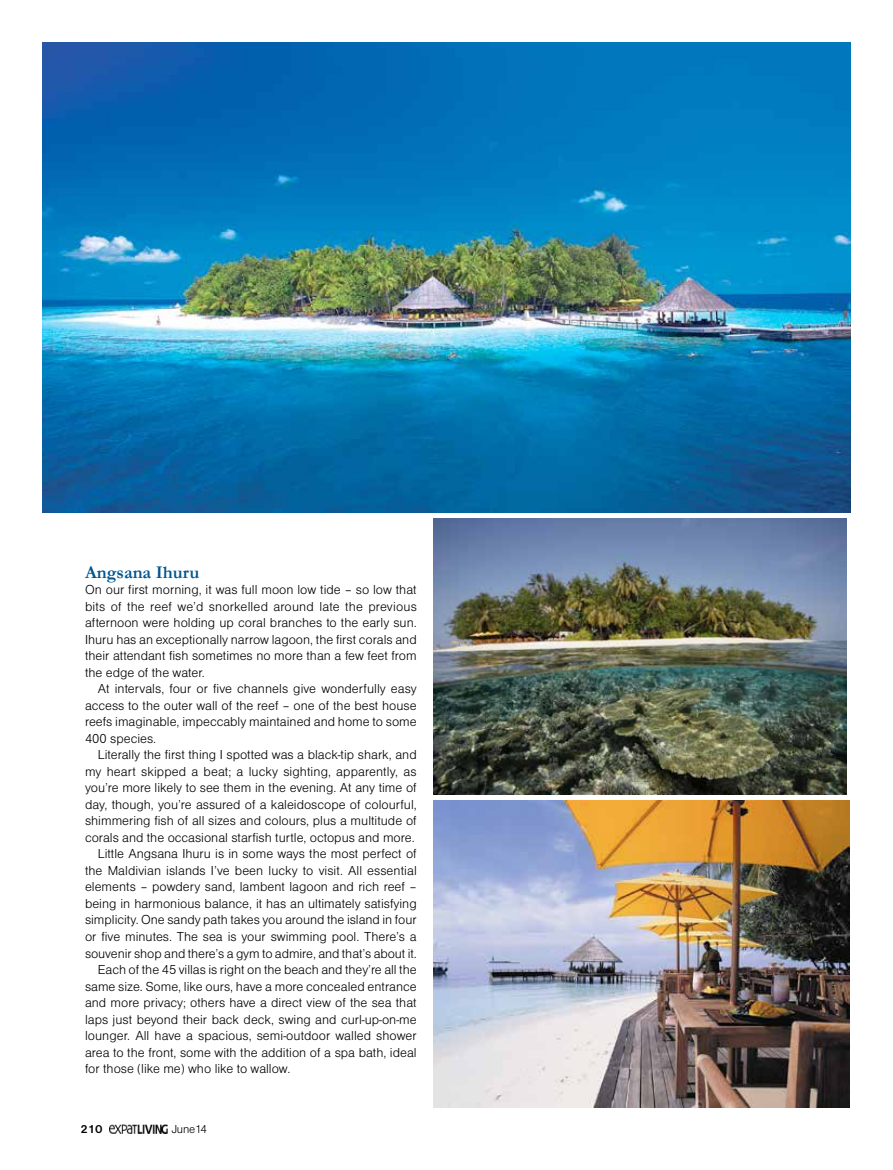
<style>
.page{position:relative;width:893px;height:1170px;background:#fff}
.page>*{position:absolute;margin:0;border:0;box-sizing:border-box;transform-origin:0 0}
.t1{font:700 18px "Garamond";color:#005591}
.t2{font:300 13.5px/16.5px "Nimbus Sans D";color:#000;text-align:justify}
.t3{font:300 12px "Nimbus Sans D";letter-spacing:-.02em;color:#000}
.t4{font:700 12px "Nimbus Sans D";color:#000}
</style>
<div class="page">
<img style="left:110px;top:1124px;width:58px;height:9px">
<img style="left:434px;top:519px;width:413px;height:275px">
<img style="left:43px;top:43px;width:807px;height:469px">
<img style="left:434px;top:800px;width:415px;height:307px">
<h1 class="t1" style="left:85px;top:561px;width:116px">Angsana Ihuru</h1>
<p class="t2" style="left:85px;top:581px;width:333px">On our first morning, it was full moon low tide – so low that bits of the reef we’d snorkelled around late the previous afternoon were holding up coral branches to the early sun.<br>Ihuru has an exceptionally narrow lagoon, the first corals and their attendant fish sometimes no more than a few feet from the edge of the water.</p>
<p class="t2" style="left:85px;top:680px;width:333px;text-indent:13px">At intervals, four or five channels give wonderfully easy access to the outer wall of the reef – one of the best house reefs imaginable, impeccably maintained and home to some 400 species.</p>
<p class="t2" style="left:98px;top:746px;width:320px">Literally the first thing I spotted was a black-tip shark, and</p>
<p class="t2" style="left:85px;top:763px;width:333px">my heart skipped a beat; a lucky sighting, apparently, as</p>
<p class="t2" style="left:85px;top:779px;width:333px">you’re more likely to see them in the evening. At any time of</p>
<p class="t2" style="left:85px;top:796px;width:333px">day, though, you’re assured of a kaleidoscope of colourful,</p>
<p class="t2" style="left:85px;top:812px;width:333px">shimmering fish of all sizes and colours, plus a multitude of</p>
<p class="t2" style="left:85px;top:829px;width:331px">corals and the occasional starfish turtle, octopus and more.</p>
<p class="t2" style="left:98px;top:845px;width:320px">Little Angsana Ihuru is in some ways the most perfect of</p>
<p class="t2" style="left:85px;top:862px;width:333px">the Maldivian islands I’ve been lucky to visit. All essential</p>
<p class="t2" style="left:85px;top:878px;width:333px">elements – powdery sand, lambent lagoon and rich reef –</p>
<p class="t2" style="left:85px;top:895px;width:333px">being in harmonious balance, it has an ultimately satisfying</p>
<p class="t2" style="left:85px;top:911px;width:333px">simplicity. One sandy path takes you around the island in four</p>
<p class="t2" style="left:85px;top:928px;width:333px">or five minutes. The sea is your swimming pool. There’s a</p>
<p class="t2" style="left:85px;top:944px;width:333px">souvenir shop and there’s a gym to admire, and that’s about it.</p>
<p class="t2" style="left:98px;top:961px;width:320px">Each of the 45 villas is right on the beach and they’re all the</p>
<p class="t2" style="left:85px;top:977px;width:333px">same size. Some, like ours, have a more concealed entrance</p>
<p class="t2" style="left:85px;top:994px;width:333px">and more privacy; others have a direct view of the sea that</p>
<p class="t2" style="left:85px;top:1010px;width:333px">laps just beyond their back deck, swing and curl-up-on-me</p>
<p class="t2" style="left:85px;top:1027px;width:333px">lounger. All have a spacious, semi-outdoor walled shower</p>
<p class="t2" style="left:85px;top:1043px;width:333px">area to the front, some with the addition of a spa bath, ideal</p>
<p class="t2" style="left:85px;top:1060px;width:207px">for those (like me) who like to wallow.</p>
<p class="t4" style="left:81px;top:1122px;width:24px">210</p>
<p class="t3" style="left:172px;top:1122px;width:37px">June14</p>
</div>
